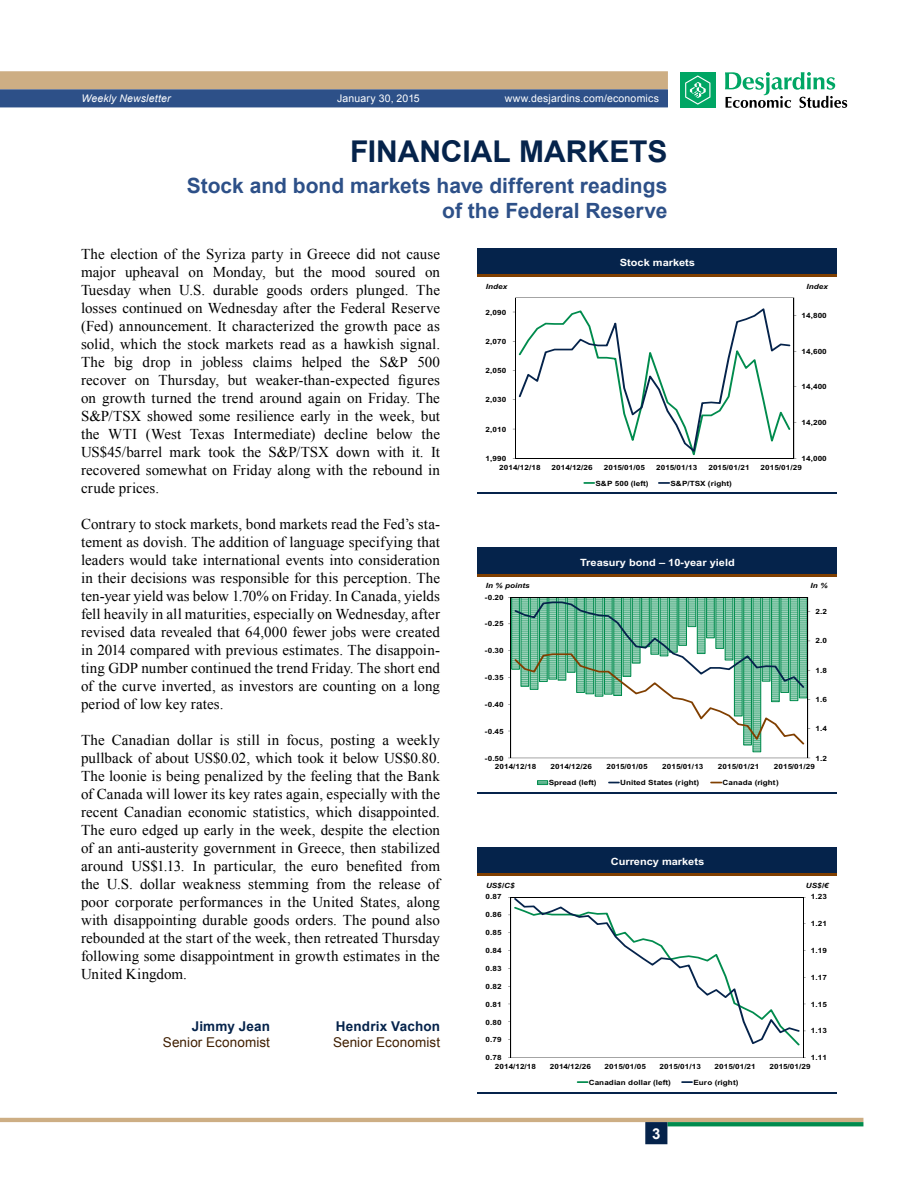
<style>
.page{position:relative;width:918px;height:1188px;background:#fff}
.page>*{position:absolute;margin:0;border:0;box-sizing:border-box;transform-origin:0 0}
.t1{font:700 30px "Arial";color:#05234b}
.t2{font:700 21px/25.2px "Arial";color:#2d5088;text-align:right}
.t3{font:15px/18px "Times New Roman";letter-spacing:.005em;color:#000;text-align:justify}
.t4{font:700 15px "Arial";color:#fff}
.t5{font:13.5px "Arial";letter-spacing:.01em;color:#401f00}
.t6{font:700 13.5px "Arial";letter-spacing:.015em;color:#05234b}
.t7{font:10.5px "Arial";letter-spacing:.015em;color:#fff}
.t8{font:italic 10.5px "Arial";letter-spacing:.01em;color:#fff}
.t9{font:700 10.05px "Arial";color:#fff;scale:1.1 1}
.t10{font:700 7.2px "Arial";letter-spacing:.015em;color:#000;scale:1.13 1}
.t11{font:italic 700 7.2px "Arial";letter-spacing:.01em;color:#000;scale:1.13 1}
</style>
<div class="page">
<hr style="left:0;top:1118px;width:863px;height:4px;background:#cdae84">
<svg style="left:667px;top:1122px;width:196px;height:4px"></svg>
<div style="left:645px;top:1122px;width:22px;height:22px;background:#05234b;border:2px solid #05234b"></div>
<svg style="left:0;top:71px;width:668px;height:36px;background:#7f8087"></svg>
<div style="left:680px;top:72px;width:36px;height:36px;background:#00a664"></div>
<svg style="left:685px;top:75px;width:25px;height:30px"></svg>
<svg style="left:725px;top:72px;width:122px;height:36px"></svg>
<div style="left:478px;top:248px;width:359px;height:27px;background:#05234b"></div>
<hr style="left:478px;top:274px;width:359px;height:3px;background:#803f00">
<hr style="left:478px;top:493px;width:359px;height:1px;background:#05234b">
<hr style="left:794px;top:298px;width:1px;height:160px;background:#000">
<hr style="left:515px;top:298px;width:1px;height:160px;background:#000">
<svg style="left:513px;top:308px;width:283px;height:151px"></svg>
<svg style="left:583px;top:482px;width:12px;height:2px"></svg>
<svg style="left:658px;top:482px;width:12px;height:2px"></svg>
<div style="left:478px;top:548px;width:359px;height:27px;background:#05234b"></div>
<hr style="left:478px;top:574px;width:359px;height:3px;background:#803f00">
<hr style="left:478px;top:792px;width:359px;height:2px;background:#05234b">
<svg style="left:512px;top:752px;width:296px;height:6px"></svg>
<hr style="left:808px;top:597px;width:1px;height:161px;background:#000">
<hr style="left:511px;top:597px;width:1px;height:161px;background:#000">
<svg style="left:508px;top:597px;width:302px;height:148px"></svg>
<div style="left:537px;top:781px;width:11px;height:4px;border:1px solid #008b4d"></div>
<svg style="left:608px;top:782px;width:12px;height:1px"></svg>
<svg style="left:710px;top:782px;width:12px;height:1px"></svg>
<div style="left:478px;top:848px;width:359px;height:27px;background:#05234b"></div>
<hr style="left:478px;top:874px;width:359px;height:2px;background:#803f00">
<hr style="left:478px;top:1092px;width:359px;height:1px;background:#05234b">
<svg style="left:512px;top:1057px;width:291px;height:1px"></svg>
<hr style="left:803px;top:897px;width:1px;height:161px;background:#000">
<hr style="left:511px;top:897px;width:1px;height:161px;background:#000">
<svg style="left:508px;top:897px;width:298px;height:149px"></svg>
<svg style="left:577px;top:1081px;width:11px;height:2px"></svg>
<svg style="left:681px;top:1081px;width:12px;height:2px"></svg>
<p class="t8" style="left:81px;top:92px;width:91px">Weekly Newsletter</p>
<p class="t7" style="left:337px;top:92px;width:84px">January 30, 2015</p>
<p class="t7" style="left:505px;top:92px;width:156px">www.desjardins.com/economics</p>
<h1 class="t1" style="left:350px;top:132px;width:316px">Financial markets</h1>
<h2 class="t2" style="left:187px;top:174px;width:482px">Stock and bond markets have different readings of the Federal Reserve</h2>
<p class="t3" style="left:81px;top:245px;width:361px">The election of the Syriza party in Greece did not cause major upheaval on Monday, but the mood soured on Tuesday when U.S. durable goods orders plunged. The losses continued on Wednesday after the Federal Reserve (Fed) announcement. It characterized the growth pace as solid, which the stock markets read as a hawkish signal.<br>The big drop in jobless claims helped the S&amp;P 500 recover on Thursday, but weaker-than-expected figures on growth turned the trend around again on Friday. The S&amp;P/TSX showed some resilience early in the week, but the WTI (West Texas Intermediate) decline below the US$45/barrel mark took the S&amp;P/TSX down with it. It recovered somewhat on Friday along with the rebound in crude prices.</p>
<p class="t3" style="left:81px;top:515px;width:361px">Contrary to stock markets, bond markets read the Fed’s sta&shy;tement as dovish. The addition of language specifying that leaders would take international events into consideration in their decisions was responsible for this perception. The ten-year yield was below 1.70% on Friday. In Canada, yields fell heavily in all maturities, especially on Wednesday, after revised data revealed that 64,000 fewer jobs were created in 2014 compared with previous estimates. The disappoin&shy;ting GDP number continued the trend Friday. The short end of the curve inverted, as investors are counting on a long period of low key rates.</p>
<p class="t3" style="left:81px;top:731px;width:361px">The Canadian dollar is still in focus, posting a weekly pullback of about US$0.02, which took it below US$0.80.<br>The loonie is being penalized by the feeling that the Bank of Canada will lower its key rates again, especially with the recent Canadian economic statistics, which disappointed.<br>The euro edged up early in the week, despite the election of an anti-austerity government in Greece, then stabilized around US$1.13. In particular, the euro benefited from the U.S. dollar weakness stemming from the release of poor corporate performances in the United States, along with disappointing durable goods orders. The pound also rebounded at the start of the week, then retreated Thursday following some disappointment in growth estimates in the United Kingdom.</p>
<p class="t6" style="left:192px;top:1017px;width:80px">Jimmy Jean</p>
<p class="t6" style="left:336px;top:1017px;width:106px">Hendrix Vachon</p>
<p class="t5" style="left:163px;top:1034px;width:109px">Senior Economist</p>
<p class="t5" style="left:333px;top:1034px;width:109px">Senior Economist</p>
<p class="t9" style="left:620px;top:257px;width:70px">Stock markets</p>
<p class="t11" style="left:486px;top:282px;width:21px">Index</p>
<p class="t11" style="left:806px;top:282px;width:21px">Index</p>
<p class="t10" style="left:486px;top:308px;width:20px">2,090</p>
<p class="t10" style="left:801px;top:311px;width:24px">14,800</p>
<p class="t10" style="left:486px;top:337px;width:20px">2,070</p>
<p class="t10" style="left:801px;top:347px;width:24px">14,600</p>
<p class="t10" style="left:486px;top:366px;width:20px">2,050</p>
<p class="t10" style="left:801px;top:383px;width:24px">14,400</p>
<p class="t10" style="left:486px;top:396px;width:20px">2,030</p>
<p class="t10" style="left:801px;top:419px;width:24px">14,200</p>
<p class="t10" style="left:486px;top:425px;width:20px">2,010</p>
<p class="t10" style="left:486px;top:454px;width:20px">1,990</p>
<p class="t10" style="left:801px;top:454px;width:24px">14,000</p>
<p class="t10" style="left:499px;top:463px;width:38px">2014/12/18</p>
<p class="t10" style="left:552px;top:463px;width:38px">2014/12/26</p>
<p class="t10" style="left:604px;top:463px;width:38px">2015/01/05</p>
<p class="t10" style="left:656px;top:463px;width:38px">2015/01/13</p>
<p class="t10" style="left:708px;top:463px;width:38px">2015/01/21</p>
<p class="t10" style="left:761px;top:463px;width:38px">2015/01/29</p>
<p class="t10" style="left:595px;top:479px;width:48px">S&amp;P 500 (left)</p>
<p class="t10" style="left:670px;top:479px;width:56px">S&amp;P/TSX (right)</p>
<p class="t9" style="left:580px;top:556px;width:142px">Treasury bond – 10-year yield</p>
<p class="t11" style="left:486px;top:581px;width:40px">In % points</p>
<p class="t11" style="left:811px;top:581px;width:16px">In %</p>
<p class="t10" style="left:485px;top:593px;width:18px">-0.20</p>
<p class="t10" style="left:815px;top:607px;width:12px">2.2</p>
<p class="t10" style="left:485px;top:620px;width:18px">-0.25</p>
<p class="t10" style="left:815px;top:637px;width:12px">2.0</p>
<p class="t10" style="left:485px;top:646px;width:18px">-0.30</p>
<p class="t10" style="left:815px;top:666px;width:12px">1.8</p>
<p class="t10" style="left:485px;top:673px;width:18px">-0.35</p>
<p class="t10" style="left:815px;top:695px;width:12px">1.6</p>
<p class="t10" style="left:485px;top:700px;width:18px">-0.40</p>
<p class="t10" style="left:815px;top:725px;width:12px">1.4</p>
<p class="t10" style="left:485px;top:727px;width:18px">-0.45</p>
<p class="t10" style="left:485px;top:754px;width:18px">-0.50</p>
<p class="t10" style="left:815px;top:754px;width:12px">1.2</p>
<p class="t10" style="left:495px;top:763px;width:38px">2014/12/18</p>
<p class="t10" style="left:551px;top:763px;width:38px">2014/12/26</p>
<p class="t10" style="left:606px;top:763px;width:38px">2015/01/05</p>
<p class="t10" style="left:662px;top:763px;width:38px">2015/01/13</p>
<p class="t10" style="left:718px;top:763px;width:38px">2015/01/21</p>
<p class="t10" style="left:774px;top:763px;width:38px">2015/01/29</p>
<p class="t10" style="left:549px;top:779px;width:44px">Spread (left)</p>
<p class="t10" style="left:620px;top:779px;width:71px">United States (right)</p>
<p class="t10" style="left:723px;top:779px;width:51px">Canada (right)</p>
<p class="t9" style="left:611px;top:856px;width:86px">Currency markets</p>
<p class="t11" style="left:486px;top:881px;width:27px">US$/C$</p>
<p class="t11" style="left:806px;top:881px;width:22px">US$/€</p>
<p class="t10" style="left:485px;top:893px;width:16px">0.87</p>
<p class="t10" style="left:811px;top:893px;width:16px">1.23</p>
<p class="t10" style="left:485px;top:911px;width:16px">0.86</p>
<p class="t10" style="left:811px;top:920px;width:16px">1.21</p>
<p class="t10" style="left:485px;top:928px;width:16px">0.85</p>
<p class="t10" style="left:485px;top:946px;width:16px">0.84</p>
<p class="t10" style="left:811px;top:946px;width:16px">1.19</p>
<p class="t10" style="left:485px;top:964px;width:16px">0.83</p>
<p class="t10" style="left:811px;top:973px;width:16px">1.17</p>
<p class="t10" style="left:485px;top:982px;width:16px">0.82</p>
<p class="t10" style="left:485px;top:1000px;width:16px">0.81</p>
<p class="t10" style="left:811px;top:1000px;width:16px">1.15</p>
<p class="t10" style="left:485px;top:1018px;width:16px">0.80</p>
<p class="t10" style="left:811px;top:1027px;width:16px">1.13</p>
<p class="t10" style="left:485px;top:1036px;width:16px">0.79</p>
<p class="t10" style="left:485px;top:1053px;width:16px">0.78</p>
<p class="t10" style="left:811px;top:1053px;width:16px">1.11</p>
<p class="t10" style="left:495px;top:1062px;width:38px">2014/12/18</p>
<p class="t10" style="left:550px;top:1062px;width:38px">2014/12/26</p>
<p class="t10" style="left:605px;top:1062px;width:38px">2015/01/05</p>
<p class="t10" style="left:660px;top:1062px;width:38px">2015/01/13</p>
<p class="t10" style="left:714px;top:1062px;width:38px">2015/01/21</p>
<p class="t10" style="left:769px;top:1062px;width:38px">2015/01/29</p>
<p class="t10" style="left:589px;top:1078px;width:74px">Canadian dollar (left)</p>
<p class="t10" style="left:694px;top:1078px;width:41px">Euro (right)</p>
<p class="t4" style="left:652px;top:1124px;width:10px">3</p>
</div>
